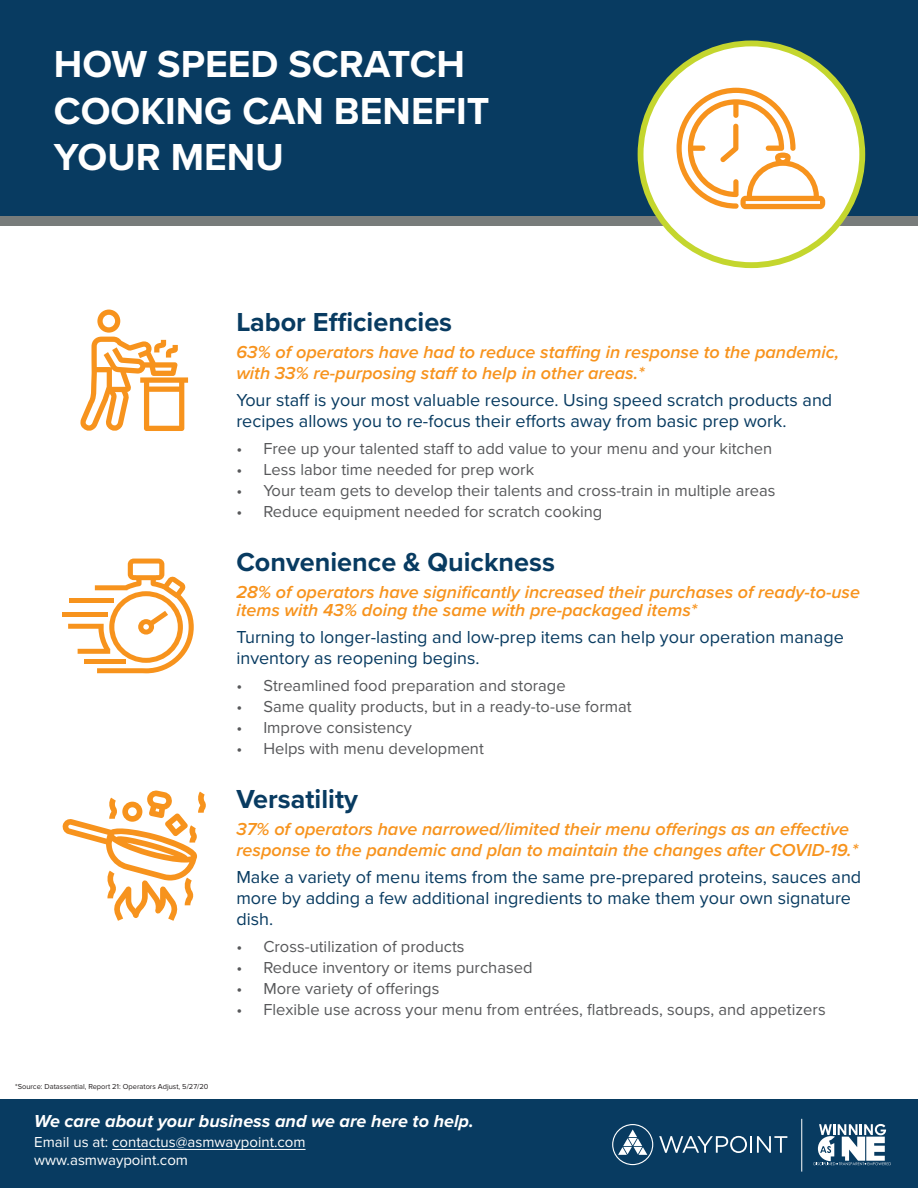
<style>
.page{position:relative;width:918px;height:1188px;background:#fff}
.page>*{position:absolute;margin:0;border:0;box-sizing:border-box;transform-origin:0 0}
.t1{font:700 39px "Proxima Nova";color:#fff}
.t2{font:700 27px "Proxima Nova";color:#083b61}
.t3{font:18px/21px "Proxima Nova";color:#083b61}
.t4{font:italic 600 18px/21px "Proxima Nova";color:#f7931d}
.t5{font:italic 700 18px "Proxima Nova";color:#fff}
.t6{font:16.5px "Proxima Nova";color:#57585a}
.t7{font:15px/18px "Proxima Nova";color:#fff}
.t8{font:7.5px "Proxima Nova";color:#231f20}
</style>
<div class="page">
<div style="left:0;top:199px;width:918px;height:26px;background:#787c7b"></div>
<div style="left:0;top:0;width:918px;height:215px;background:#083b61"></div>
<div style="left:641px;top:43px;width:221px;height:222px;background:#fff;border-radius:50%"></div>
<div style="left:638px;top:40px;width:227px;height:228px;border:6px solid #c4d62e;border-radius:50%"></div>
<div style="left:0;top:1099px;width:918px;height:89px;background:#083b61"></div>
<svg style="left:659px;top:1136px;width:128px;height:17px"></svg>
<svg style="left:612px;top:1124px;width:41px;height:41px"></svg>
<svg style="left:814px;top:1124px;width:77px;height:41px"></svg>
<hr style="left:801px;top:1119px;width:1px;height:53px;background:#fff">
<hr style="left:112px;top:1149px;width:194px;height:1px;background:#fff">
<svg style="left:62px;top:790px;width:144px;height:131px"></svg>
<svg style="left:676px;top:88px;width:149px;height:121px"></svg>
<svg style="left:80px;top:310px;width:108px;height:121px"></svg>
<div style="left:63px;top:612px;width:45px;height:5px;background:#f7931d"></div>
<svg style="left:68px;top:559px;width:126px;height:114px"></svg>
<p class="t1" style="left:54px;top:35px;width:413px">HOW SPEED SCRATCH</p>
<p class="t1" style="left:54px;top:81px;width:437px">COOKING CAN BENEFIT</p>
<p class="t1" style="left:54px;top:128px;width:231px">YOUR MENU</p>
<p class="t8" style="left:15px;top:1082px;width:195px">*Source: Datassential, Report 21: Operators Adjust, 5/27/20</p>
<p class="t2" style="left:236px;top:302px;width:217px">Labor Efficiencies</p>
<p class="t4" style="left:236px;top:342px;width:604px">63% of operators have had to reduce staffing in response to the pandemic, with 33% re-purposing staff to help in other areas.*</p>
<p class="t3" style="left:236px;top:390px;width:597px">Your staff is your most valuable resource. Using speed scratch products and recipes allows you to re-focus their efforts away from basic prep work.</p>
<p class="t6" style="left:236px;top:439px;width:537px">• Free up your talented staff to add value to your menu and your kitchen</p>
<p class="t6" style="left:236px;top:460px;width:299px">• Less labor time needed for prep work</p>
<p class="t6" style="left:236px;top:481px;width:541px">• Your team gets to develop their talents and cross-train in multiple areas</p>
<p class="t6" style="left:236px;top:502px;width:368px">• Reduce equipment needed for scratch cooking</p>
<p class="t2" style="left:236px;top:542px;width:320px">Convenience &amp; Quickness</p>
<p class="t4" style="left:236px;top:583px;width:625px;line-height:18px">28% of operators have significantly increased their purchases of ready-to-use items with 43% doing the same with pre-packaged items*</p>
<p class="t3" style="left:236px;top:627px;width:609px">Turning to longer-lasting and low-prep items can help your operation manage inventory as reopening begins.</p>
<p class="t6" style="left:236px;top:676px;width:331px">• Streamlined food preparation and storage</p>
<p class="t6" style="left:236px;top:697px;width:397px">• Same quality products, but in a ready-to-use format</p>
<p class="t6" style="left:236px;top:718px;width:177px">• Improve consistency</p>
<p class="t6" style="left:236px;top:739px;width:249px">• Helps with menu development</p>
<p class="t2" style="left:236px;top:779px;width:123px">Versatility</p>
<p class="t4" style="left:236px;top:819px;width:623px">37% of operators have narrowed/limited their menu offerings as an effective response to the pandemic and plan to maintain the changes after COVID-19.*</p>
<p class="t3" style="left:236px;top:867px;width:626px">Make a variety of menu items from the same pre-prepared proteins, sauces and more by adding a few additional ingredients to make them your own signature dish.</p>
<p class="t6" style="left:236px;top:937px;width:230px">• Cross-utilization of products</p>
<p class="t6" style="left:236px;top:958px;width:298px">• Reduce inventory or items purchased</p>
<p class="t6" style="left:236px;top:979px;width:205px">• More variety of offerings</p>
<p class="t6" style="left:236px;top:1000px;width:591px">• Flexible use across your menu from entrées, flatbreads, soups, and appetizers</p>
<p class="t5" style="left:34px;top:1111px;width:441px">We care about your business and we are here to help.</p>
<p class="t7" style="left:34px;top:1134px;width:273px">Email us at: contactus@asmwaypoint.com www.asmwaypoint.com</p>
</div>
